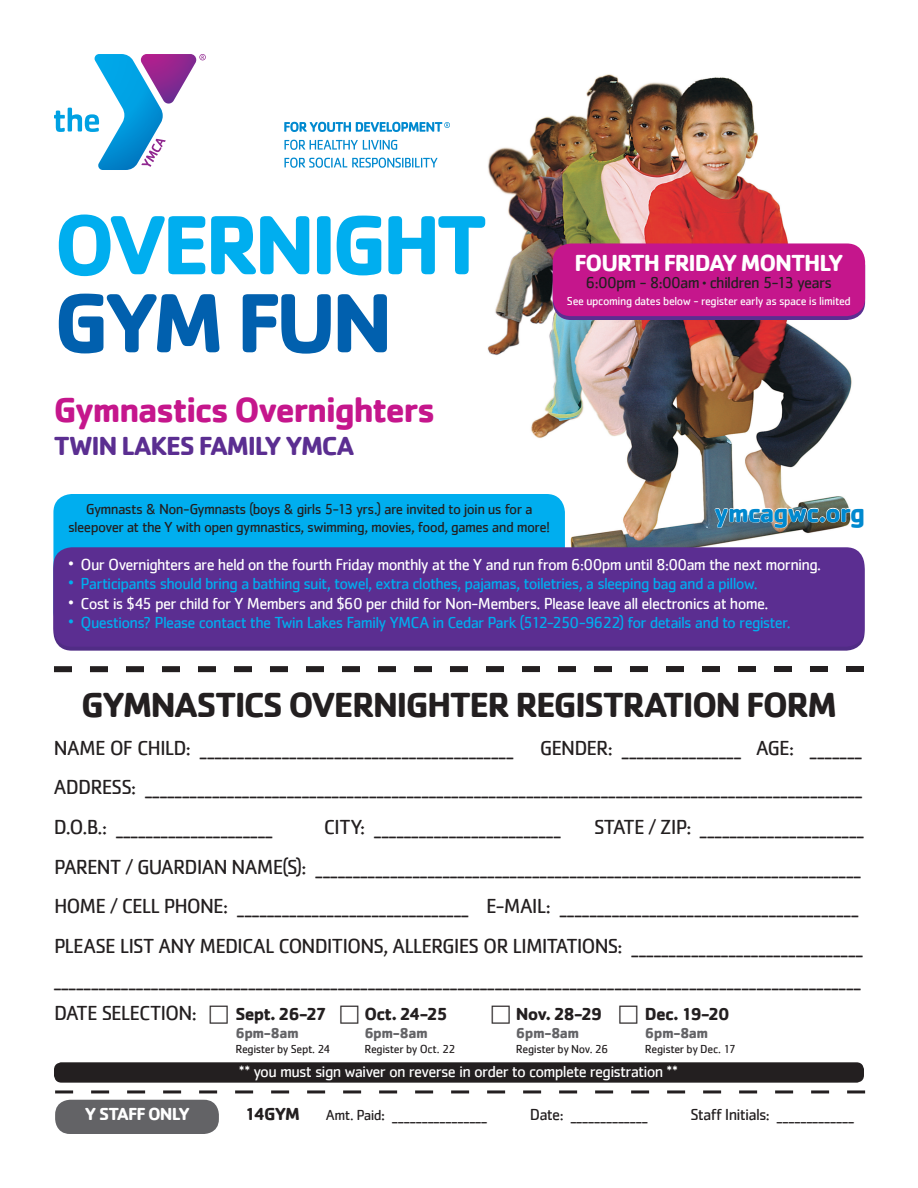
<style>
.page{position:relative;width:918px;height:1188px;background:#fff}
.page>*{position:absolute;margin:0;border:0;box-sizing:border-box;transform-origin:0 0}
.t1{font:700 87px "Cachet";letter-spacing:-.06em;color:#00aeef}
.t2{font:700 87px "Cachet";letter-spacing:-.06em;color:#0160ae}
.t3{font:700 36px "Cachet";letter-spacing:-.05em;color:#231f20}
.t4{font:700 36px "Cachet";letter-spacing:-.05em;color:#c5168c}
.t5{font:700 27px "Cachet";letter-spacing:-.045em;color:#5b2e91}
.t6{font:700 27px "Cachet";letter-spacing:-.05em;color:#0089cf}
.t7{font:700 24px "Cachet";letter-spacing:-.05em;color:#fff}
.t8{font:21px/39.6px "Cachet";letter-spacing:-.045em;color:#231f20}
.t9{font:700 18px "Cachet";letter-spacing:-.06em;color:#231f20}
.t10{font:700 18px "Cachet";letter-spacing:-.045em;color:#fff}
.t11{font:16.5px "Cachet";letter-spacing:-.045em;color:#fff}
.t12{font:16.5px "Cachet";letter-spacing:-.045em;color:#00aeef}
.t13{font:16.5px "Cachet";letter-spacing:-.045em;color:#231f20}
.t14{font:15px/18px "Cachet";letter-spacing:-.04em;color:#231f20;text-align:center}
.t15{font:700 15px "Cachet";letter-spacing:-.04em;color:#636366}
.t16{font:12px "Cachet";letter-spacing:-.035em;color:#231f20}
.t17{font:12px "Cachet";letter-spacing:-.03em;color:#fff}
.s1{font-size:15px}
</style>
<div class="page">
<img style="left:487px;top:74px;width:379px;height:574px">
<div style="left:53px;top:494px;width:512px;height:137px;background:#00aeef;border-radius:18px"></div>
<svg style="left:54px;top:54px;width:152px;height:116px"></svg>
<div style="left:53px;top:551px;width:812px;height:100px;background:#502c85;border-radius:18px"></div>
<div style="left:53px;top:547px;width:812px;height:100px;background:#5b2e91;border-radius:18px"></div>
<svg style="left:54px;top:666px;width:810px;height:6px"></svg>
<svg style="left:284px;top:140px;width:113px;height:10px"></svg>
<svg style="left:284px;top:158px;width:153px;height:10px"></svg>
<svg style="left:284px;top:122px;width:166px;height:10px"></svg>
<img style="left:714px;top:506px;width:150px;height:26px">
<svg style="left:553px;top:247px;width:312px;height:73px"></svg>
<div style="left:553px;top:243px;width:312px;height:73px;background:#c5168c;border-radius:18px"></div>
<div style="left:55px;top:1100px;width:164px;height:34px;background:#636366;border-radius:15px"></div>
<svg style="left:55px;top:1090px;width:810px;height:3px"></svg>
<div style="left:54px;top:1062px;width:810px;height:21px;background:#231f20;border-radius:8px"></div>
<h1 class="t1" style="left:54px;top:189px;width:435px">OVERNIGHT</h1>
<h1 class="t2" style="left:54px;top:267px;width:341px">GYM FUN</h1>
<h2 class="t4" style="left:54px;top:387px;width:383px">Gymnastics Overnighters</h2>
<p class="t5" style="left:54px;top:428px;width:302px">TWIN LAKES FAMILY YMCA</p>
<p class="t7" style="left:575px;top:247px;width:270px">FOURTH FRIDAY MONTHLY</p>
<p class="t13" style="left:586px;top:273px;width:248px">6:00pm - 8:00am ● children 5-13 years</p>
<p class="t17" style="left:567px;top:294px;width:285px">See upcoming dates below - register early as space is limited</p>
<p class="t14" style="left:68px;top:499px;width:484px">Gymnasts &amp; Non-Gymnasts (boys &amp; girls 5-13 yrs.) are invited to join us for a sleepover at the Y with open gymnastics, swimming, movies, food, games and more!</p>
<p class="t6" style="left:714px;top:495px;width:152px">ymcagwc.org</p>
<p class="t11" style="left:69px;top:554px;width:754px">● Our Overnighters are held on the fourth Friday monthly at the Y and run from 6:00pm until 8:00am the next morning.</p>
<p class="t12" style="left:69px;top:574px;width:691px">● Participants should bring a bathing suit, towel, extra clothes, pajamas, toiletries, a sleeping bag and a pillow.</p>
<p class="t11" style="left:69px;top:593px;width:701px">● Cost is $45 per child for Y Members and $60 per child for Non-Members. Please leave all electronics at home.</p>
<p class="t12" style="left:69px;top:613px;width:723px">● Questions? Please contact the Twin Lakes Family YMCA in Cedar Park (512-250-9622) for details and to register.</p>
<h2 class="t3" style="left:81px;top:682px;width:757px">GYMNASTICS OVERNIGHTER REGISTRATION FORM</h2>
<p class="t8" style="left:54px;top:728px;width:461px">NAME OF CHILD: __________________________________________</p>
<p class="t8" style="left:54px;top:728px;width:810px;text-align:justify;text-indent:486px">GENDER: ________________ AGE: _______ ADDRESS: ________________________________________________________________________________________________ D.O.B.: _____________________</p>
<p class="t8" style="left:54px;top:807px;width:811px;text-indent:540px">STATE / ZIP: ______________________ PARENT / GUARDIAN NAME(S): _________________________________________________________________________ HOME / CELL PHONE: _______________________________ E-MAIL: ________________________________________ PLEASE LIST ANY MEDICAL CONDITIONS, ALLERGIES OR LIMITATIONS: _______________________________</p>
<p class="t8" style="left:54px;top:961px;width:808px;line-height:34.2px">____________________________________________________________________________________________________________<br>DATE SELECTION:</p>
<p class="t8" style="left:324px;top:807px;width:238px">CITY: _________________________</p>
<p class="t9" style="left:235px;top:1002px;width:93px">Sept. 26-27</p>
<p class="t9" style="left:364px;top:1002px;width:85px">Oct. 24-25</p>
<p class="t9" style="left:516px;top:1002px;width:88px">Nov. 28-29</p>
<p class="t9" style="left:645px;top:1002px;width:86px">Dec. 19-20</p>
<p class="t15" style="left:235px;top:1023px;width:65px">6pm-8am</p>
<p class="t15" style="left:364px;top:1023px;width:65px">6pm-8am</p>
<p class="t15" style="left:516px;top:1023px;width:65px">6pm-8am</p>
<p class="t15" style="left:645px;top:1023px;width:65px">6pm-8am</p>
<p class="t16" style="left:235px;top:1042px;width:96px">Register by Sept. 24</p>
<p class="t16" style="left:364px;top:1042px;width:93px">Register by Oct. 22</p>
<p class="t16" style="left:516px;top:1042px;width:94px">Register by Nov. 26</p>
<p class="t16" style="left:645px;top:1042px;width:93px">Register by Dec. 17</p>
<p class="t11" style="left:239px;top:1062px;width:441px">** you must sign waiver on reverse in order to complete registration **</p>
<p class="t10" style="left:85px;top:1102px;width:106px">Y STAFF ONLY</p>
<p class="t9" style="left:245px;top:1102px;width:56px">14GYM</p>
<p class="t13" style="left:326px;top:1105px;width:163px"><span class="s1">Amt. Paid</span>: ________________</p>
<p class="t13" style="left:530px;top:1105px;width:119px">Date: _____________</p>
<p class="t13" style="left:690px;top:1105px;width:165px">Staff Initials: _____________</p>
</div>
